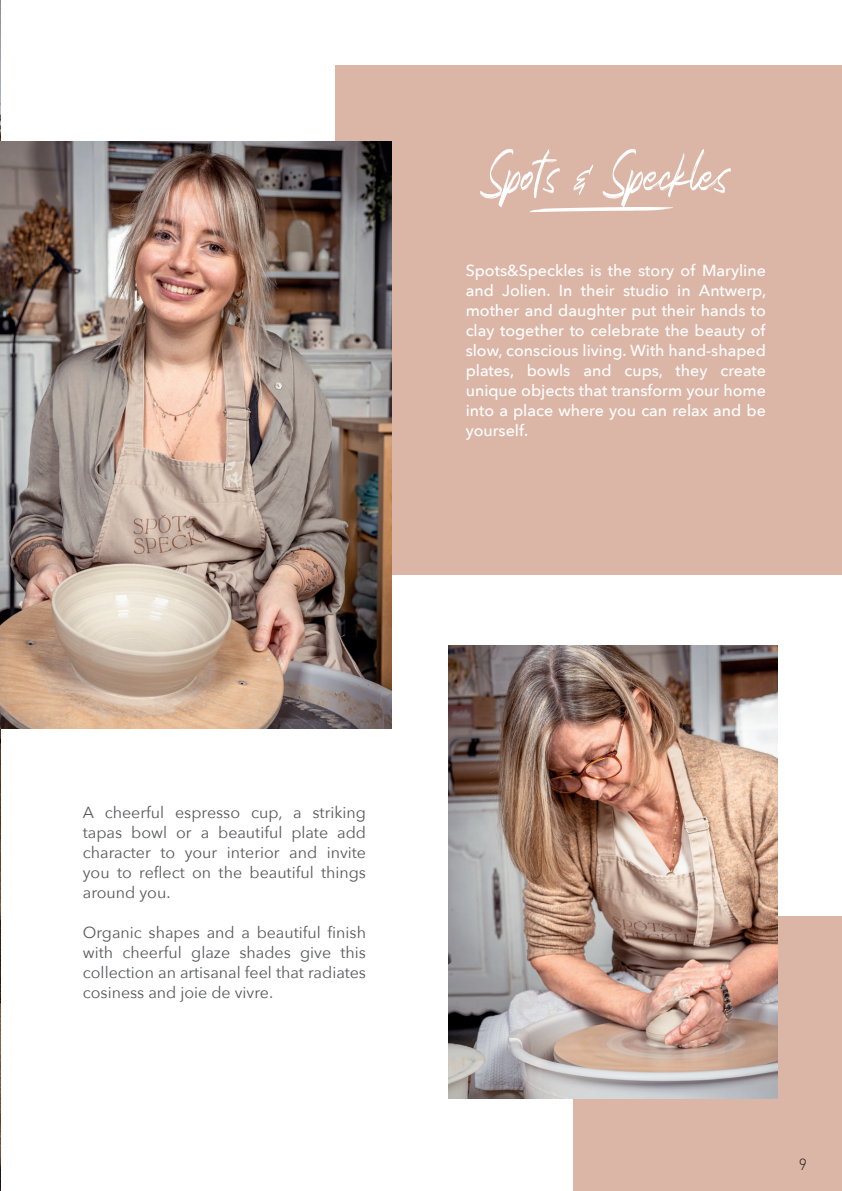
<style>
.page{position:relative;width:842px;height:1191px;background:#fff}
.page>*{position:absolute;margin:0;border:0;box-sizing:border-box;transform-origin:0 0}
.t1{font:500 16px/20px "Avenir Next";color:#fff;text-align:justify}
.t2{font:16px/20px "Avenir Next";color:#57585a;text-align:justify}
.t3{font:300 16px "DIN Pro";color:#231f20}
</style>
<div class="page">
<img style="left:0;top:1px;width:1px;height:1188px">
<div style="left:335px;top:65px;width:506px;height:509px;background:#dbb6a7"></div>
<div style="left:573px;top:916px;width:268px;height:275px;background:#dbb6a7"></div>
<img style="left:448px;top:646px;width:328px;height:452px">
<img style="left:0;top:141px;width:391px;height:588px">
<svg style="left:480px;top:149px;width:250px;height:63px"></svg>
<p class="t1" style="left:465px;top:260px;width:302px">Spots&amp;Speckles is the story of Maryline and Jolien. In their studio in Antwerp, mother and daughter put their hands to clay together to celebrate the beauty of slow, conscious living. With hand-shaped plates, bowls and cups, they create unique objects that transform your home into a place where you can relax and be yourself.</p>
<p class="t2" style="left:83px;top:801px;width:285px">A cheerful espresso cup, a striking tapas bowl or a beautiful plate add character to your interior and invite you to reflect on the beautiful things around you.</p>
<p class="t2" style="left:83px;top:921px;width:285px">Organic shapes and a beautiful finish with cheerful glaze shades give this collection an artisanal feel that radiates cosiness and joie de vivre.</p>
<p class="t3" style="left:798px;top:1153px;width:10px">9</p>
</div>
